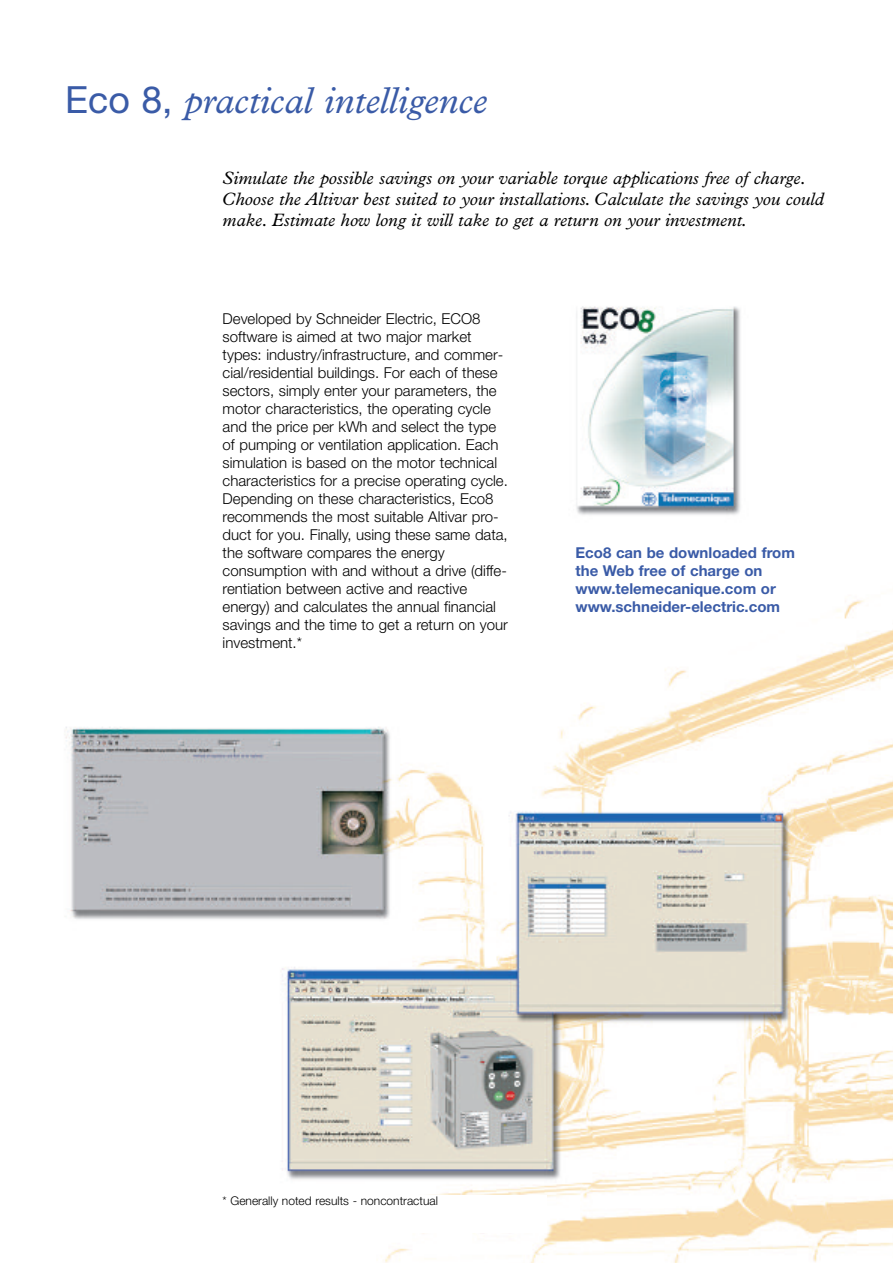
<style>
.page{position:relative;width:893px;height:1263px;background:#fff}
.page>*{position:absolute;margin:0;border:0;box-sizing:border-box;transform-origin:0 0}
.t1{font:italic 37.5px "Plantin";color:#3a5ba7}
.t2{font:italic 18px/21px "Plantin";color:#000}
.t3{font:300 15px/18px "Helvetica Neue";color:#000}
.t4{font:700 15px/18px "Helvetica Neue";color:#3a5ba7}
.t5{font:300 12px "Helvetica Neue";color:#000}
.s1{font-family:"Helvetica Neue";font-style:normal}
</style>
<div class="page">
<img style="left:65px;top:306px;width:828px;height:957px">
<div style="left:221px;top:1195px;width:325px;height:37px;background:#fff"></div>
<h1 class="t1" style="left:65px;top:88px;width:424px"><span class="s1">Eco 8,</span> practical intelligence</h1>
<p class="t2" style="left:223px;top:169px;width:603px">Simulate the possible savings on your variable torque applications free of charge.<br>Choose the Altivar best suited to your installations. Calculate the savings you could make. Estimate how long it will take to get a return on your investment.</p>
<p class="t3" style="left:223px;top:309px;width:287px">Developed by Schneider Electric, ECO8 software is aimed at two major market types: industry/infrastructure, and commer&shy;cial/residential buildings. For each of these sectors, simply enter your parameters, the motor characteristics, the operating cycle and the price per kWh and select the type of pumping or ventilation application. Each simulation is based on the motor technical characteristics for a precise operating cycle.<br>Depending on these characteristics, Eco8 recommends the most suitable Altivar pro&shy;duct for you. Finally, using these same data, the software compares the energy consumption with and without a drive (diffe&shy;rentiation between active and reactive energy) and calculates the annual financial savings and the time to get a return on your investment.*</p>
<p class="t4" style="left:576px;top:545px;width:221px">Eco8 can be downloaded from the Web free of charge on www.telemecanique.com or www.schneider-electric.com</p>
<p class="t5" style="left:223px;top:1193px;width:217px">* Generally noted results - noncontractual</p>
</div>
